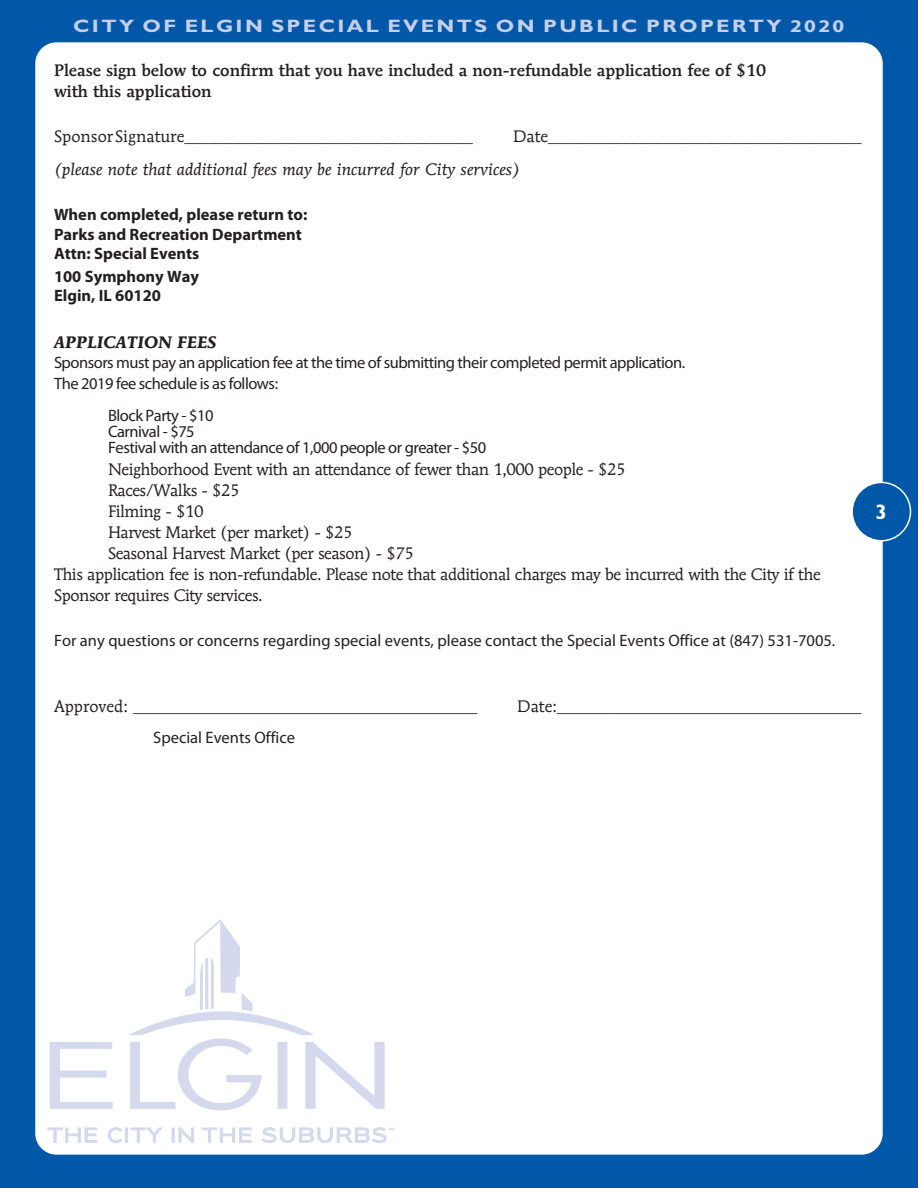
<style>
.page{position:relative;width:918px;height:1188px;background:#0157a8}
.page>*{position:absolute;margin:0;border:0;box-sizing:border-box;transform-origin:0 0}
.t1{font:700 21px "Gill Sans";color:#fff}
.text_paragraphs{font:700 18px "Gill Sans";letter-spacing:.11em;color:#c7cee7;scale:1.18 1}
.bold_n_ital{font:16.5px/21px "Mendoza Roman";letter-spacing:-.03em;color:#231f20}
.bold_n_ital-2{font:16.5px/20.7px "Myriad Pro";letter-spacing:-.03em;color:#231f20}
.text_paragraphs-2{font:500 16.5px/21px "Mendoza Roman";color:#231f20}
.text_paragraphs-3{font:16.5px "Myriad Pro";color:#231f20}
.text_paragraphs-4{font:italic 16.5px/33px "Mendoza Roman";color:#231f20}
.bold_n_ital-3{font:700 16.5px/19.8px "Myriad Pro";color:#231f20}
.text_paragraphs-5{font:16.5px "Mendoza Roman";color:#231f20}
.s1{font-family:"Myriad Pro"}
.s2{font-style:normal}
.s3{font-family:"Mendoza Roman";font-weight:700;font-style:italic}
.s4{font-weight:400}
</style>
<div class="page">
<div style="left:35px;top:42px;width:848px;height:1113px;background:#fff;border-radius:21px"></div>
<svg style="left:50px;top:919px;width:335px;height:191px"></svg>
<svg style="left:47px;top:1128px;width:50px;height:15px"></svg>
<svg style="left:108px;top:1127px;width:55px;height:16px"></svg>
<svg style="left:172px;top:1128px;width:22px;height:15px"></svg>
<svg style="left:202px;top:1128px;width:50px;height:15px"></svg>
<svg style="left:262px;top:1127px;width:132px;height:16px"></svg>
<div style="left:852px;top:482px;width:58px;height:59px;background:#0157a8;border-radius:50%"></div>
<div style="left:851px;top:482px;width:60px;height:60px;border:2px solid #fff;border-radius:50%"></div>
<p class="text_paragraphs" style="left:73px;top:15px;width:655px">CITY OF ELGIN SPECIAL EVENTS ON PUBLIC PROPERTY <span class="s1">2020</span></p>
<p class="text_paragraphs-2" style="left:54px;top:59px;width:714px">Please sign below to confirm that you have included a non-refundable application fee of $10 with this application</p>
<p class="text_paragraphs-4" style="left:54px;top:119px;width:468px"><span class="s2">SponsorSignature___________________________________ </span>(please note that additional fees may be incurred for City services)</p>
<p class="bold_n_ital-3" style="left:54px;top:204px;width:255px">When completed, please return to:<br>Parks and Recreation Department<br>Attn: Special Events</p>
<p class="bold_n_ital-3" style="left:54px;top:265px;width:147px">100 Symphony Way<br>Elgin, IL 60120</p>
<p class="bold_n_ital-2" style="left:54px;top:331px;width:633px"><span class="s3">APPLICATION FEES<br></span>Sponsors must pay an application fee at the time of submitting their completed permit application.<br>The 2019 fee schedule is as follows:</p>
<p class="bold_n_ital-2" style="left:108px;top:405px;width:107px">Block Party - $10</p>
<p class="bold_n_ital-2" style="left:108px;top:423px;width:380px;line-height:16.2px">Carnival - $75<br>Festival with an attendance of 1,000 people or greater - $50</p>
<p class="bold_n_ital" style="left:108px;top:458px;width:519px">Neighborhood Event with an attendance of fewer than 1,000 people - $25</p>
<p class="bold_n_ital" style="left:108px;top:479px;width:133px">Races/Walks - $25</p>
<p class="bold_n_ital" style="left:108px;top:500px;width:97px">Filming - $10</p>
<p class="bold_n_ital" style="left:108px;top:521px;width:246px">Harvest Market (per market) - $25</p>
<p class="bold_n_ital" style="left:108px;top:542px;width:307px">Seasonal Harvest Market (per season) - $75</p>
<p class="bold_n_ital" style="left:54px;top:563px;width:768px">This application fee is non-refundable. Please note that additional charges may be incurred with the City if the<br>Sponsor requires City services.</p>
<p class="text_paragraphs-3" style="left:54px;top:630px;width:783px">For any questions or concerns regarding special events, please contact the Special Events Office at (847) 531-7005.</p>
<p class="text_paragraphs-5" style="left:513px;top:126px;width:350px">Date______________________________________</p>
<p class="t1" style="left:876px;top:500px;width:13px">3</p>
<p class="text_paragraphs-2" style="left:54px;top:695px;width:425px"><span class="s4">Approved:</span> ___________________________________________</p>
<p class="text_paragraphs-2" style="left:517px;top:695px;width:346px"><span class="s4">Date:</span>______________________________________</p>
<p class="text_paragraphs-3" style="left:153px;top:727px;width:143px">Special Events Office</p>
</div>
